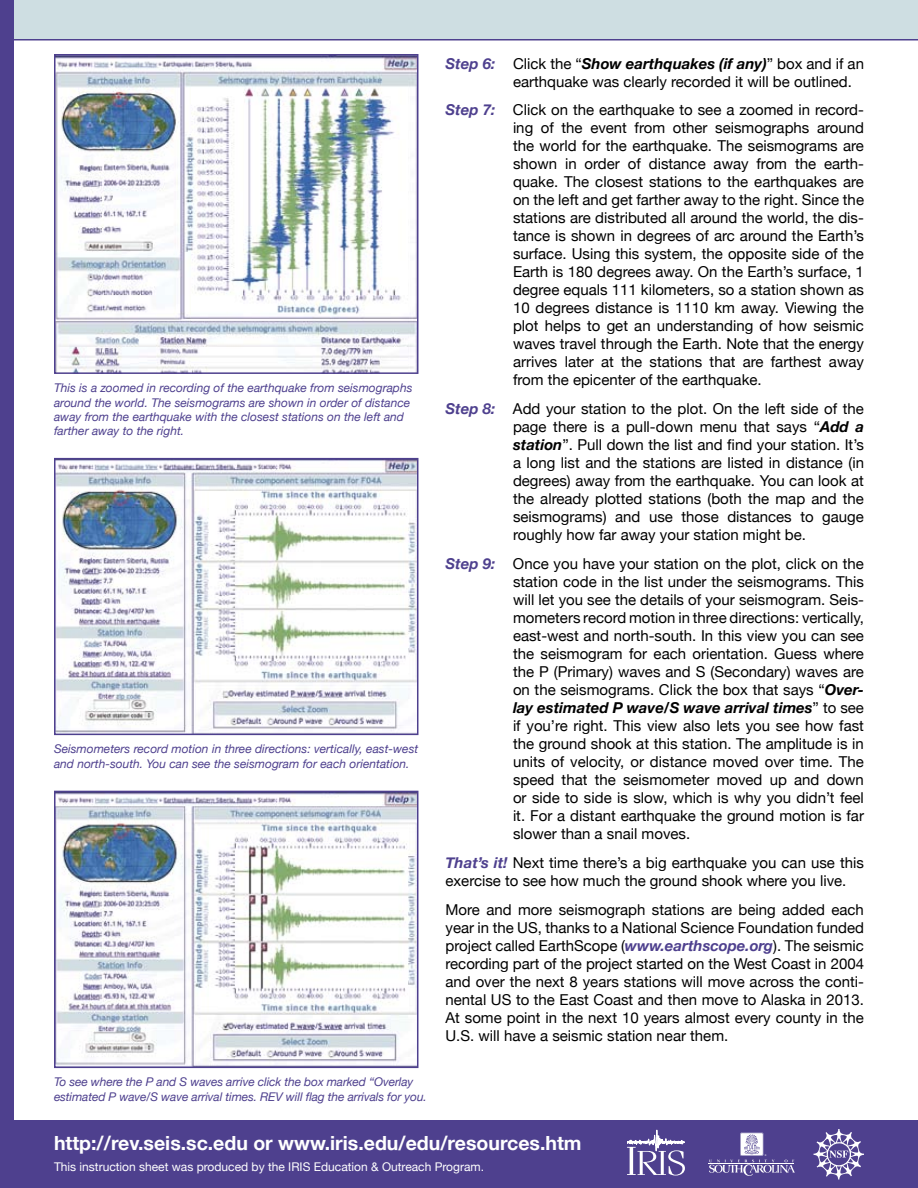
<style>
.page{position:relative;width:918px;height:1188px;background:#fff}
.page>*{position:absolute;margin:0;border:0;box-sizing:border-box;transform-origin:0 0}
.Body{font:700 19.5px "Helvetica Neue";color:#fff}
.Steps{font:15px/18px "Helvetica Neue";color:#000;text-align:justify}
.Body-2{font:15px/18px "Helvetica Neue";color:#000}
.Captions{font:italic 12px/14.4px "Helvetica Neue";color:#4e408e}
.Body-3{font:12px "Helvetica Neue";color:#fff}
.s1{font-weight:700;font-style:italic;color:#4e408e}
.s2{font-weight:700;font-style:italic}
</style>
<div class="page">
<div style="left:14px;top:0;width:904px;height:40px;background:#cedee2"></div>
<img style="left:57px;top:57px;width:358px;height:314px">
<div style="left:54px;top:54px;width:364px;height:320px;border:2px solid #4e408e"></div>
<img style="left:57px;top:461px;width:358px;height:271px">
<div style="left:54px;top:458px;width:364px;height:277px;border:2px solid #4e408e"></div>
<img style="left:57px;top:794px;width:358px;height:271px">
<div style="left:54px;top:791px;width:364px;height:277px;border:2px solid #4e408e"></div>
<div style="left:0;top:0;width:14px;height:1188px;background:#4e408e"></div>
<div style="left:0;top:1120px;width:918px;height:68px;background:#4e408e"></div>
<svg style="left:709px;top:1133px;width:86px;height:43px"></svg>
<svg style="left:627px;top:1130px;width:58px;height:46px"></svg>
<svg style="left:814px;top:1129px;width:50px;height:50px"></svg>
<p class="Captions" style="left:54px;top:381px;width:360px">This is a zoomed in recording of the earthquake from seismographs around the world. The seismograms are shown in order of distance away from the earthquake with the closest stations on the left and farther away to the right.</p>
<p class="Captions" style="left:54px;top:742px;width:366px">Seismometers record motion in three directions: vertically, east-west and north-south. You can see the seismogram for each orientation.</p>
<p class="Captions" style="left:54px;top:1075px;width:374px">To see where the P and S waves arrive click the box marked “Overlay estimated P wave/S wave arrival times. REV will flag the arrivals for you.</p>
<p class="Steps" style="left:513px;top:54px;width:353px;text-indent:-68px"><span class="s1">Step 6:</span> Click the “<span class="s2">Show earthquakes (if any)</span>” box and if an earthquake was clearly recorded it will be outlined.</p>
<p class="Steps" style="left:513px;top:101px;width:353px;text-indent:-68px"><span class="s1">Step 7:</span> Click on the earthquake to see a zoomed in record&shy;ing of the event from other seismographs around the world for the earthquake. The seismograms are shown in order of distance away from the earth&shy;quake. The closest stations to the earthquakes are on the left and get farther away to the right. Since the stations are distributed all around the world, the dis&shy;tance is shown in degrees of arc around the Earth’s surface. Using this system, the opposite side of the Earth is 180 degrees away. On the Earth’s surface, 1 degree equals 111 kilometers, so a station shown as 10 degrees distance is 1110 km away. Viewing the plot helps to get an understanding of how seismic waves travel through the Earth. Note that the energy arrives later at the stations that are farthest away from the epicenter of the earthquake.</p>
<p class="Steps" style="left:513px;top:400px;width:353px;text-indent:-68px"><span class="s1">Step 8:</span> Add your station to the plot. On the left side of the page there is a pull-down menu that says “<span class="s2">Add a station</span>”. Pull down the list and find your station. It’s a long list and the stations are listed in distance (in degrees) away from the earthquake. You can look at the already plotted stations (both the map and the seismograms) and use those distances to gauge roughly how far away your station might be.</p>
<p class="Steps" style="left:513px;top:554px;width:353px;text-indent:-68px"><span class="s1">Step 9:</span> Once you have your station on the plot, click on the station code in the list under the seismograms. This will let you see the details of your seismogram. Seis&shy;mometers record motion in three directions: vertically, east-west and north-south. In this view you can see the seismogram for each orientation. Guess where the P (Primary) waves and S (Secondary) waves are on the seismograms. Click the box that says “<span class="s2">Over&shy;lay estimated P wave/S wave arrival times</span>” to see if you’re right. This view also lets you see how fast the ground shook at this station. The amplitude is in units of velocity, or distance moved over time. The speed that the seismometer moved up and down or side to side is slow, which is why you didn’t feel it. For a distant earthquake the ground motion is far slower than a snail moves.</p>
<p class="Body-2" style="left:446px;top:853px;width:420px"><span class="s1">That’s it!</span> Next time there’s a big earthquake you can use this exercise to see how much the ground shook where you live.</p>
<p class="Body-2" style="left:446px;top:900px;width:420px;text-align:justify">More and more seismograph stations are being added each year in the US, thanks to a National Science Foundation funded project called EarthScope (<span class="s1">www.earthscope.org</span>). The seismic recording part of the project started on the West Coast in 2004 and over the next 8 years stations will move across the conti&shy;nental US to the East Coast and then move to Alaska in 2013.<br>At some point in the next 10 years almost every county in the U.S. will have a seismic station near them.</p>
<p class="Body" style="left:54px;top:1131px;width:529px">http://rev.seis.sc.edu or www.iris.edu/edu/resources.htm</p>
<p class="Body-3" style="left:54px;top:1160px;width:432px">This instruction sheet was produced by the IRIS Education &amp; Outreach Program.</p>
</div>
